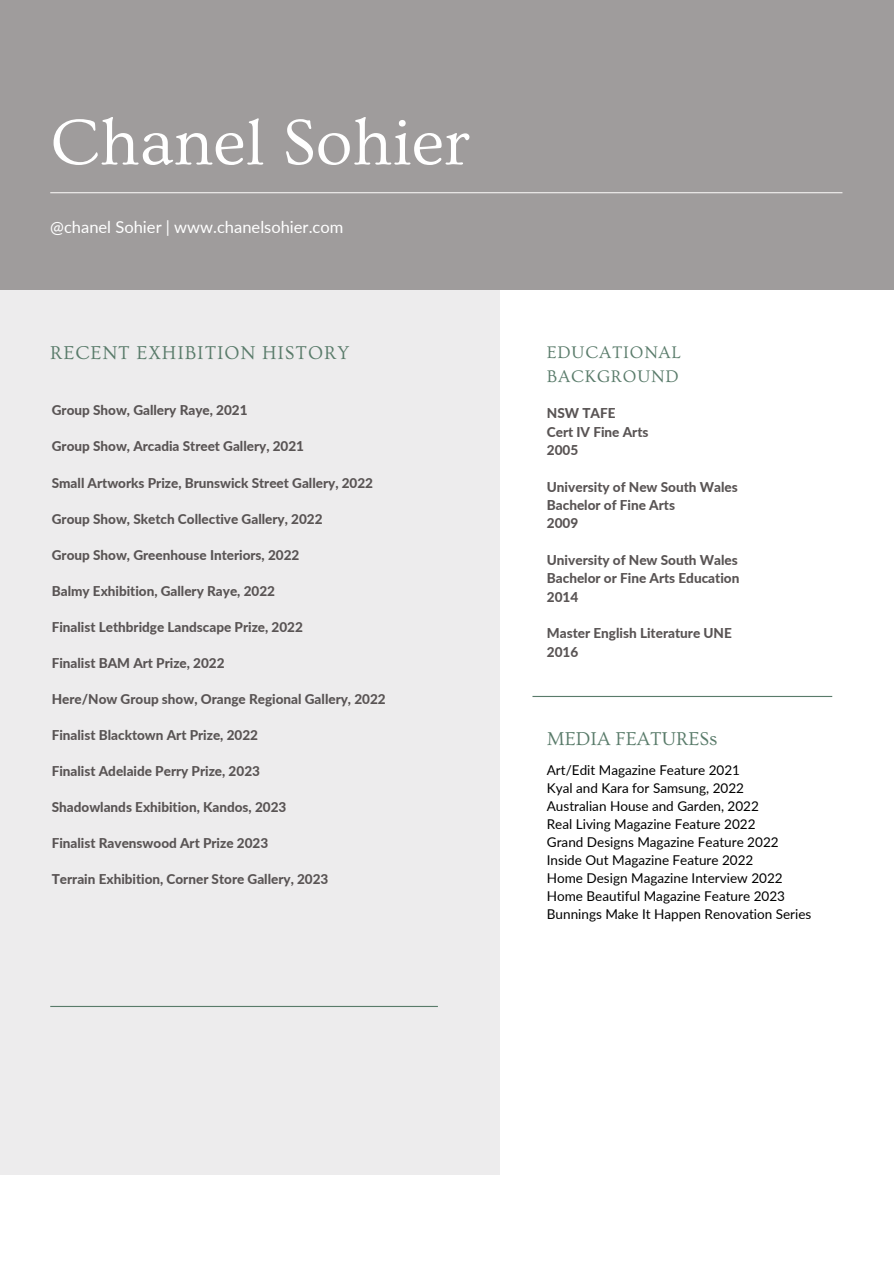
<style>
.page{position:relative;width:894px;height:1264px;background:#fff}
.page>*{position:absolute;margin:0;border:0;box-sizing:border-box;transform-origin:0 0}
.t1{font:67.5px "Ovo";color:#fff}
.t2{font:19.5px "Ovo";letter-spacing:.045em;color:#597b6a}
.t3{font:19.5px "Ovo";color:#597b6a}
.t4{font:17.7px/24.5px "Ovo";letter-spacing:.045em;color:#597b6a}
.t5{font:16.5px "Lato";color:#fff}
.t6{font:800 13.5px/18.3px "Lato";color:#595454}
.t7{font:13.5px/18px "Lato";color:#000}
</style>
<div class="page">
<div style="left:0;top:162px;width:499px;height:1012px;background:#edeced"></div>
<div style="left:0;top:0;width:893px;height:290px;background:#9f9c9c"></div>
<hr style="left:50px;top:192px;width:792px;height:1px;background:#f4f2f1">
<hr style="left:532px;top:696px;width:300px;height:1px;background:#597b6a">
<hr style="left:50px;top:1005px;width:388px;height:2px;background:#597b6a">
<h1 class="t1" style="left:50px;top:106px;width:421px">Chanel Sohier</h1>
<p class="t5" style="left:50px;top:217px;width:294px">@chanel Sohier | www.chanelsohier.com</p>
<h2 class="t2" style="left:50px;top:342px;width:300px">RECENT EXHIBITION HISTORY</h2>
<p class="t6" style="left:52px;top:401px;width:197px">Group Show, Gallery Raye, 2021</p>
<p class="t6" style="left:52px;top:437px;width:254px">Group Show, Arcadia Street Gallery, 2021</p>
<p class="t6" style="left:52px;top:473px;width:323px">Small Artworks Prize, Brunswick Street Gallery, 2022</p>
<p class="t6" style="left:52px;top:509px;width:272px">Group Show, Sketch Collective Gallery, 2022</p>
<p class="t6" style="left:52px;top:545px;width:249px">Group Show, Greenhouse Interiors, 2022</p>
<p class="t6" style="left:52px;top:581px;width:225px">Balmy Exhibition, Gallery Raye, 2022</p>
<p class="t6" style="left:52px;top:617px;width:252px">Finalist Lethbridge Landscape Prize, 2022</p>
<p class="t6" style="left:52px;top:653px;width:174px">Finalist BAM Art Prize, 2022</p>
<p class="t6" style="left:52px;top:689px;width:335px">Here/Now Group show, Orange Regional Gallery, 2022</p>
<p class="t6" style="left:52px;top:725px;width:208px">Finalist Blacktown Art Prize, 2022</p>
<p class="t6" style="left:52px;top:761px;width:210px">Finalist Adelaide Perry Prize, 2023</p>
<p class="t6" style="left:52px;top:797px;width:236px">Shadowlands Exhibition, Kandos, 2023</p>
<p class="t6" style="left:52px;top:833px;width:218px">Finalist Ravenswood Art Prize 2023</p>
<p class="t6" style="left:52px;top:869px;width:278px">Terrain Exhibition, Corner Store Gallery, 2023</p>
<h3 class="t4" style="left:546px;top:340px;width:136px">EDUCATIONAL<br>BACKGROUND</h3>
<p class="t6" style="left:546px;top:404px;width:103px">NSW TAFE<br>Cert IV Fine Arts<br>2005</p>
<p class="t6" style="left:546px;top:477px;width:192px">University of New South Wales<br>Bachelor of Fine Arts<br>2009</p>
<p class="t6" style="left:546px;top:550px;width:194px;text-align:justify">University of New South Wales Bachelor or Fine Arts Education 2014</p>
<p class="t6" style="left:546px;top:624px;width:186px">Master English Literature UNE<br>2016</p>
<h2 class="t3" style="left:546px;top:728px;width:172px">MEDIA FEATURESs</h2>
<p class="t7" style="left:546px;top:760px;width:266px">Art/Edit Magazine Feature 2021<br>Kyal and Kara for Samsung, 2022<br>Australian House and Garden, 2022<br>Real Living Magazine Feature 2022<br>Grand Designs Magazine Feature 2022<br>Inside Out Magazine Feature 2022<br>Home Design Magazine Interview 2022<br>Home Beautiful Magazine Feature 2023<br>Bunnings Make It Happen Renovation Series</p>
</div>
